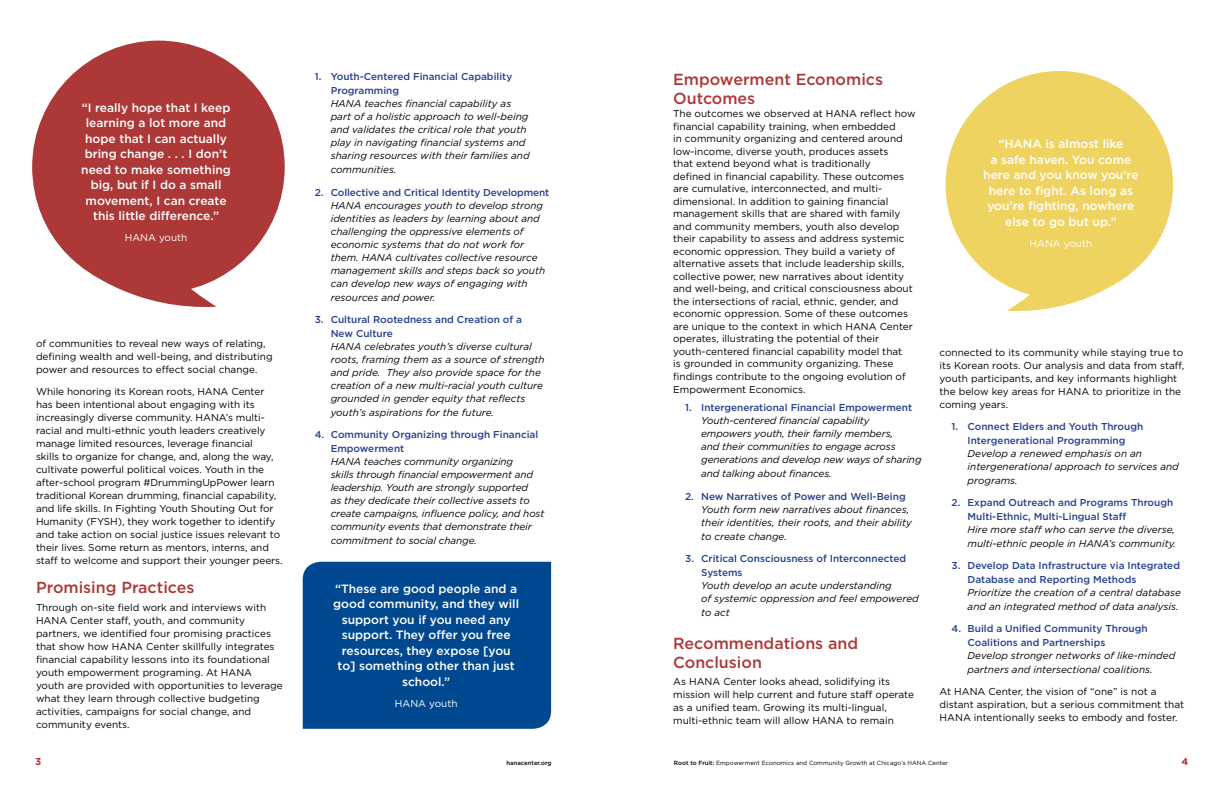
<style>
.page{position:relative;width:1224px;height:792px;background:#fff}
.page>*{position:absolute;margin:0;border:0;box-sizing:border-box;transform-origin:0 0}
.t1{font:500 16px/19px "Gotham";color:#ac3838}
.t2{font:500 12px/15.5px "Gotham";color:#fff;text-align:center}
.Body_Copy{font:10px/13px "Gotham";color:#000}
.t3{font:italic 10px/13px "Gotham";color:#000}
.t4{font:500 10px/14px "Gotham";color:#25408f}
.t5{font:10px "Gotham";color:#fff}
.t6{font:700 10px "Gotham";color:#ac3838}
.t7{font:6px "Gotham";color:#000}
.t8{font:500 6px "Gotham";color:#000}
.s1{font-weight:500;font-style:normal;color:#25408f}
.s2{font-weight:500}
</style>
<div class="page">
<div style="left:32px;top:41px;width:253px;height:252px;background:#ac3838;border-radius:50%"></div>
<svg style="left:34px;top:76px;width:241px;height:231px"></svg>
<div style="left:303px;top:562px;width:248px;height:167px;background:#004990"></div>
<div style="left:946px;top:71px;width:227px;height:228px;background:#efd360;border-radius:50%"></div>
<svg style="left:954px;top:103px;width:217px;height:208px"></svg>
<p class="t2" style="left:81px;top:100px;width:151px">“I really hope that I keep learning a lot more and hope that I can actually bring change . . . I don’t need to make something big, but if I do a small movement, I can create this little difference.”</p>
<p class="t5" style="left:125px;top:232px;width:64px">HANA youth</p>
<p class="Body_Copy" style="left:36px;top:337px;width:238px">of communities to reveal new ways of relating, defining wealth and well-being, and distributing power and resources to effect social change.</p>
<p class="Body_Copy" style="left:36px;top:385px;width:248px">While honoring its Korean roots, HANA Center has been intentional about engaging with its increasingly diverse community. HANA’s multi&shy;racial and multi-ethnic youth leaders creatively manage limited resources, leverage financial<br>skills to organize for change, and, along the way, cultivate powerful political voices. Youth in the after-school program #DrummingUpPower learn traditional Korean drumming, financial capability, and life skills. In Fighting Youth Shouting Out for Humanity (FYSH), they work together to identify and take action on social justice issues relevant to their lives. Some return as mentors, interns, and staff to welcome and support their younger peers.</p>
<h2 class="t1" style="left:36px;top:578px;width:160px">Promising Practices</h2>
<p class="Body_Copy" style="left:36px;top:601px;width:248px">Through on-site field work and interviews with HANA Center staff, youth, and community partners, we identified four promising practices that show how HANA Center skillfully integrates financial capability lessons into its foundational youth empowerment programing. At HANA youth are provided with opportunities to leverage what they learn through collective budgeting activities, campaigns for social change, and community events.</p>
<p class="t4" style="left:331px;top:69px;width:183px;text-indent:-16px">1. Youth-Centered Financial Capability<br>Programming</p>
<p class="t3" style="left:331px;top:97px;width:200px">HANA teaches financial capability as part of a holistic approach to well-being and validates the critical role that youth play in navigating financial systems and sharing resources with their families and</p>
<p class="t3" style="left:331px;top:163px;width:67px">communities.</p>
<p class="t3" style="left:331px;top:186px;width:220px;text-indent:-16px"><span class="s1">2. Collective and Critical Identity Development </span>HANA encourages youth to develop strong identities as leaders by learning about and challenging the oppressive elements of economic systems that do not work for them. HANA cultivates collective resource management skills and steps back so youth can develop new ways of engaging with</p>
<p class="t3" style="left:331px;top:291px;width:106px">resources and power.</p>
<p class="t4" style="left:331px;top:312px;width:193px;text-indent:-16px">3. Cultural Rootedness and Creation of a<br>New Culture</p>
<p class="t3" style="left:331px;top:340px;width:216px">HANA celebrates youth’s diverse cultural roots, framing them as a source of strength and pride. They also provide space for the creation of a new multi-racial youth culture grounded in gender equity that reflects</p>
<p class="t3" style="left:331px;top:406px;width:165px">youth’s aspirations for the future.</p>
<p class="t4" style="left:331px;top:427px;width:209px;text-indent:-16px">4. Community Organizing through Financial<br>Empowerment</p>
<p class="t3" style="left:331px;top:455px;width:215px">HANA teaches community organizing<br>skills through financial empowerment and leadership. Youth are strongly supported<br>as they dedicate their collective assets to create campaigns, influence policy, and host community events that demonstrate their</p>
<p class="t3" style="left:331px;top:534px;width:148px">commitment to social change.</p>
<p class="t2" style="left:333px;top:580px;width:187px">“These are good people and a good community, and they will support you if you need any support. They offer you free resources, they expose [you to] something other than just school.”</p>
<p class="t5" style="left:395px;top:697px;width:64px">HANA youth</p>
<h2 class="t1" style="left:673px;top:69px;width:211px">Empowerment Economics<br>Outcomes</h2>
<h2 class="Body_Copy" style="left:673px;top:107px;width:244px;line-height:12.5px">The outcomes we observed at HANA reflect how financial capability training, when embedded<br>in community organizing and centered around low-income, diverse youth, produces assets<br>that extend beyond what is traditionally<br>defined in financial capability. These outcomes are cumulative, interconnected, and multi&shy;dimensional. In addition to gaining financial management skills that are shared with family and community members, youth also develop their capability to assess and address systemic economic oppression. They build a variety of alternative assets that include leadership skills, collective power, new narratives about identity and well-being, and critical consciousness about the intersections of racial, ethnic, gender, and economic oppression. Some of these outcomes are unique to the context in which HANA Center operates, illustrating the potential of their youth-centered financial capability model that<br>is grounded in community organizing. These findings contribute to the ongoing evolution of Empowerment Economics.</h2>
<p class="t3" style="left:701px;top:401px;width:222px;text-indent:-16px"><span class="s1">1. Intergenerational Financial Empowerment </span>Youth-centered financial capability empowers youth, their family members,<br>and their communities to engage across generations and develop new ways of sharing</p>
<p class="t3" style="left:701px;top:467px;width:132px">and talking about finances.</p>
<p class="t3" style="left:701px;top:490px;width:212px;text-indent:-16px"><span class="s1">2. New Narratives of Power and Well-Being<br></span>Youth form new narratives about finances, their identities, their roots, and their ability</p>
<p class="t3" style="left:701px;top:530px;width:87px">to create change.</p>
<p class="t4" style="left:701px;top:552px;width:206px;text-indent:-16px">3. Critical Consciousness of Interconnected<br>Systems</p>
<p class="t3" style="left:701px;top:579px;width:219px">Youth develop an acute understanding<br>of systemic oppression and feel empowered</p>
<p class="t3" style="left:701px;top:606px;width:30px">to act</p>
<h2 class="t1" style="left:673px;top:633px;width:186px">Recommendations and<br>Conclusion</h2>
<p class="Body_Copy" style="left:673px;top:675px;width:242px">As HANA Center looks ahead, solidifying its mission will help current and future staff operate as a unified team. Growing its multi-lingual, multi-ethnic team will allow HANA to remain</p>
<p class="t2" style="left:983px;top:136px;width:157px">“HANA is almost like<br>a safe haven. You come here and you know you’re here to fight. As long as you’re fighting, nowhere else to go but up.”</p>
<p class="t5" style="left:1030px;top:238px;width:64px">HANA youth</p>
<p class="Body_Copy" style="left:940px;top:346px;width:246px">connected to its community while staying true to its Korean roots. Our analysis and data from staff, youth participants, and key informants highlight the below key areas for HANA to prioritize in the coming years.</p>
<p class="t4" style="left:952px;top:420px;width:193px;text-align:center">1. Connect Elders and Youth Through<br>Intergenerational Programming</p>
<p class="t3" style="left:968px;top:447px;width:213px">Develop a renewed emphasis on an intergenerational approach to services and</p>
<p class="t3" style="left:968px;top:474px;width:52px">programs.</p>
<p class="t4" style="left:968px;top:496px;width:207px;text-indent:-16px">2. Expand Outreach and Programs Through<br>Multi-Ethnic, Multi-Lingual Staff</p>
<p class="t3" style="left:968px;top:523px;width:210px;line-height:14px">Hire more staff who can serve the diverse, multi-ethnic people in HANA’s community.</p>
<p class="t4" style="left:968px;top:559px;width:214px;text-indent:-16px">3. Develop Data Infrastructure via Integrated<br>Database and Reporting Methods</p>
<p class="t3" style="left:968px;top:586px;width:215px;line-height:14px">Prioritize the creation of a central database and an integrated method of data analysis.</p>
<p class="t4" style="left:968px;top:622px;width:182px;text-indent:-16px">4. Build a Unified Community Through<br>Coalitions and Partnerships</p>
<p class="t3" style="left:968px;top:649px;width:209px;line-height:14px">Develop stronger networks of like-minded partners and intersectional coalitions.</p>
<p class="Body_Copy" style="left:940px;top:685px;width:246px">At HANA Center, the vision of “one” is not a distant aspiration, but a serious commitment that<br>HANA intentionally seeks to embody and foster.</p>
<p class="t6" style="left:35px;top:755px;width:8px">3</p>
<p class="t8" style="left:506px;top:759px;width:46px">hanacenter.org</p>
<p class="t7" style="left:674px;top:760px;width:276px"><span class="s2">Root to Fruit:</span> Empowerment Economics and Community Growth at Chicago’s HANA Center</p>
<p class="t6" style="left:1181px;top:755px;width:8px">4</p>
</div>
